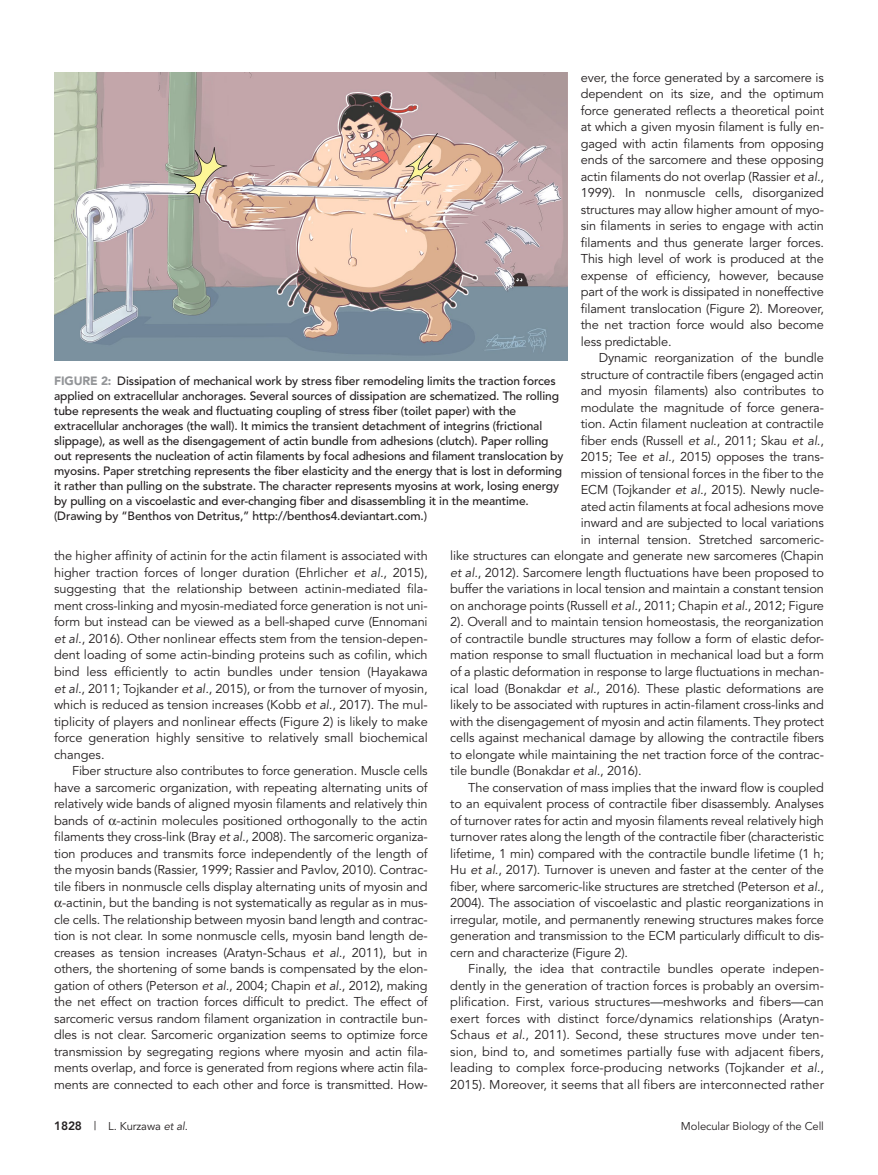
<style>
.page{position:relative;width:878px;height:1175px;background:#fff}
.page>*{position:absolute;margin:0;border:0;box-sizing:border-box;transform-origin:0 0}
.Para{font:12.75px/16.5px "Avenir";letter-spacing:-.01em;color:#231f20;text-align:justify}
.FigCaption{font:500 12px/15px "Avenir";letter-spacing:-.01em;color:#231f20}
.t1{font:11.25px "Avenir";letter-spacing:-.01em;color:#231f20}
.s1{font-style:italic}
.s2{font-weight:900;color:#939598}
.s3{font-weight:800;font-size:12px}
.s4{font-size:12px}
</style>
<div class="page">
<img style="left:54px;top:72px;width:513px;height:289px">
<p class="Para" style="left:580px;top:69px;width:245px">ever, the force generated by a sarcomere is dependent on its size, and the optimum force generated reflects a theoretical point at which a given myosin filament is fully en&shy;gaged with actin filaments from opposing ends of the sarcomere and these opposing actin filaments do not overlap (Rassier <span class="s1">et al.</span>, 1999). In nonmuscle cells, disorganized structures may allow higher amount of myo&shy;sin filaments in series to engage with actin filaments and thus generate larger forces.<br>This high level of work is produced at the expense of efficiency, however, because part of the work is dissipated in noneffective filament translocation (Figure 2). Moreover, the net traction force would also become less predictable.</p>
<p class="Para" style="left:598px;top:350px;width:226px">Dynamic reorganization of the bundle</p>
<p class="Para" style="left:580px;top:366px;width:245px">structure of contractile fibers (engaged actin</p>
<p class="Para" style="left:580px;top:383px;width:244px">and myosin filaments) also contributes to</p>
<p class="Para" style="left:580px;top:399px;width:245px">modulate the magnitude of force genera-</p>
<p class="Para" style="left:580px;top:416px;width:244px">tion. Actin filament nucleation at contractile</p>
<p class="Para" style="left:580px;top:432px;width:244px">fiber ends (Russell <span class="s1">et al.</span>, 2011; Skau <span class="s1">et al.</span>,</p>
<p class="Para" style="left:580px;top:449px;width:245px">2015; Tee <span class="s1">et al.</span>, 2015) opposes the trans-</p>
<p class="Para" style="left:580px;top:465px;width:245px">mission of tensional forces in the fiber to the</p>
<p class="Para" style="left:580px;top:482px;width:245px">ECM (Tojkander <span class="s1">et al.</span>, 2015). Newly nucle-</p>
<p class="Para" style="left:580px;top:498px;width:245px">ated actin filaments at focal adhesions move</p>
<p class="Para" style="left:580px;top:515px;width:244px">inward and are subjected to local variations</p>
<p class="Para" style="left:580px;top:531px;width:245px">in internal tension. Stretched sarcomeric-</p>
<p class="Para" style="left:450px;top:548px;width:375px">like structures can elongate and generate new sarcomeres (Chapin</p>
<p class="Para" style="left:450px;top:564px;width:375px"><span class="s1">et al.</span>, 2012). Sarcomere length fluctuations have been proposed to</p>
<p class="Para" style="left:450px;top:581px;width:375px">buffer the variations in local tension and maintain a constant tension</p>
<p class="Para" style="left:450px;top:597px;width:375px">on anchorage points (Russell <span class="s1">et al.</span>, 2011; Chapin <span class="s1">et al.</span>, 2012; Figure</p>
<p class="Para" style="left:450px;top:614px;width:375px">2). Overall and to maintain tension homeostasis, the reorganization</p>
<p class="Para" style="left:450px;top:630px;width:375px">of contractile bundle structures may follow a form of elastic defor-</p>
<p class="Para" style="left:450px;top:647px;width:375px">mation response to small fluctuation in mechanical load but a form</p>
<p class="Para" style="left:450px;top:663px;width:375px">of a plastic deformation in response to large fluctuations in mechan-</p>
<p class="Para" style="left:450px;top:680px;width:375px">ical load (Bonakdar <span class="s1">et al.</span>, 2016). These plastic deformations are</p>
<p class="Para" style="left:450px;top:696px;width:375px">likely to be associated with ruptures in actin-filament cross-links and</p>
<p class="Para" style="left:450px;top:713px;width:375px">with the disengagement of myosin and actin filaments. They protect</p>
<p class="Para" style="left:450px;top:729px;width:375px">cells against mechanical damage by allowing the contractile fibers</p>
<p class="Para" style="left:450px;top:746px;width:375px">to elongate while maintaining the net traction force of the contrac-</p>
<p class="Para" style="left:450px;top:762px;width:193px">tile bundle (Bonakdar <span class="s1">et al.</span>, 2016).</p>
<p class="Para" style="left:450px;top:779px;width:375px;text-indent:18px">The conservation of mass implies that the inward flow is coupled to an equivalent process of contractile fiber disassembly. Analyses of turnover rates for actin and myosin filaments reveal relatively high turnover rates along the length of the contractile fiber (characteristic lifetime, 1 min) compared with the contractile bundle lifetime (1 h; Hu <span class="s1">et al.</span>, 2017). Turnover is uneven and faster at the center of the fiber, where sarcomeric-like structures are stretched (Peterson <span class="s1">et al.</span>, 2004). The association of viscoelastic and plastic reorganizations in irregular, motile, and permanently renewing structures makes force generation and transmission to the ECM particularly difficult to dis&shy;cern and characterize (Figure 2).</p>
<p class="Para" style="left:450px;top:960px;width:375px;text-indent:18px">Finally, the idea that contractile bundles operate indepen&shy;dently in the generation of traction forces is probably an oversim&shy;plification. First, various structures—meshworks and fibers—can exert forces with distinct force/dynamics relationships (Aratyn-Schaus <span class="s1">et al.</span>, 2011). Second, these structures move under ten&shy;sion, bind to, and sometimes partially fuse with adjacent fibers, leading to complex force-producing networks (Tojkander <span class="s1">et al.</span>, 2015)<span class="s1">.</span> Moreover, it seems that all fibers are interconnected rather</p>
<p class="FigCaption" style="left:54px;top:373px;width:511px"><span class="s2">FIGURE 2:</span> Dissipation of mechanical work by stress fiber remodeling limits the traction forces applied on extracellular anchorages. Several sources of dissipation are schematized. The rolling tube represents the weak and fluctuating coupling of stress fiber (toilet paper) with the extracellular anchorages (the wall). It mimics the transient detachment of integrins (frictional slippage), as well as the disengagement of actin bundle from adhesions (clutch). Paper rolling out represents the nucleation of actin filaments by focal adhesions and filament translocation by myosins. Paper stretching represents the fiber elasticity and the energy that is lost in deforming it rather than pulling on the substrate. The character represents myosins at work, losing energy by pulling on a viscoelastic and ever-changing fiber and disassembling it in the meantime. (Drawing by “Benthos von Detritus,” http://benthos4.deviantart.com.)</p>
<p class="Para" style="left:54px;top:548px;width:375px">the higher affinity of actinin for the actin filament is associated with higher traction forces of longer duration (Ehrlicher <span class="s1">et al.</span>, 2015), suggesting that the relationship between actinin-mediated fila&shy;ment cross-linking and myosin-mediated force generation is not uni&shy;form but instead can be viewed as a bell-shaped curve (Ennomani <span class="s1">et al.</span>, 2016). Other nonlinear effects stem from the tension-depen&shy;dent loading of some actin-binding proteins such as cofilin, which bind less efficiently to actin bundles under tension (Hayakawa <span class="s1">et al.</span>, 2011; Tojkander <span class="s1">et al.</span>, 2015), or from the turnover of myosin, which is reduced as tension increases (Kobb <span class="s1">et al.</span>, 2017). The mul&shy;tiplicity of players and nonlinear effects (Figure 2) is likely to make force generation highly sensitive to relatively small biochemical changes.</p>
<p class="Para" style="left:54px;top:762px;width:375px;text-align:right">Fiber structure also contributes to force generation. Muscle cells have a sarcomeric organization, with repeating alternating units of relatively wide bands of aligned myosin filaments and relatively thin bands of -actinin molecules positioned orthogonally to the actin filaments they cross-link (Bray <span class="s1">et al.</span>, 2008). The sarcomeric organiza&shy;tion produces and transmits force independently of the length of the myosin bands (Rassier, 1999; Rassier and Pavlov, 2010). Contrac&shy;tile fibers in nonmuscle cells display alternating units of myosin and -actinin, but the banding is not systematically as regular as in mus&shy;cle cells. The relationship between myosin band length and contrac&shy;tion is not clear. In some nonmuscle cells, myosin band length de&shy;creases as tension increases (Aratyn-Schaus <span class="s1">et al.</span>, 2011), but in others, the shortening of some bands is compensated by the elon&shy;gation of others (Peterson <span class="s1">et al.</span>, 2004; Chapin <span class="s1">et al.</span>, 2012), making the net effect on traction forces difficult to predict. The effect of sarcomeric versus random filament organization in contractile bun&shy;dles is not clear. Sarcomeric organization seems to optimize force transmission by segregating regions where myosin and actin fila&shy;ments overlap, and force is generated from regions where actin fila&shy;ments are connected to each other and force is transmitted. How-</p>
<p class="t1" style="left:54px;top:1119px;width:135px"><span class="s3">1828</span> <span class="s4">|</span> L. Kurzawa <span class="s1">et al</span>.</p>
<p class="t1" style="left:681px;top:1119px;width:144px">Molecular Biology of the Cell</p>
</div>
